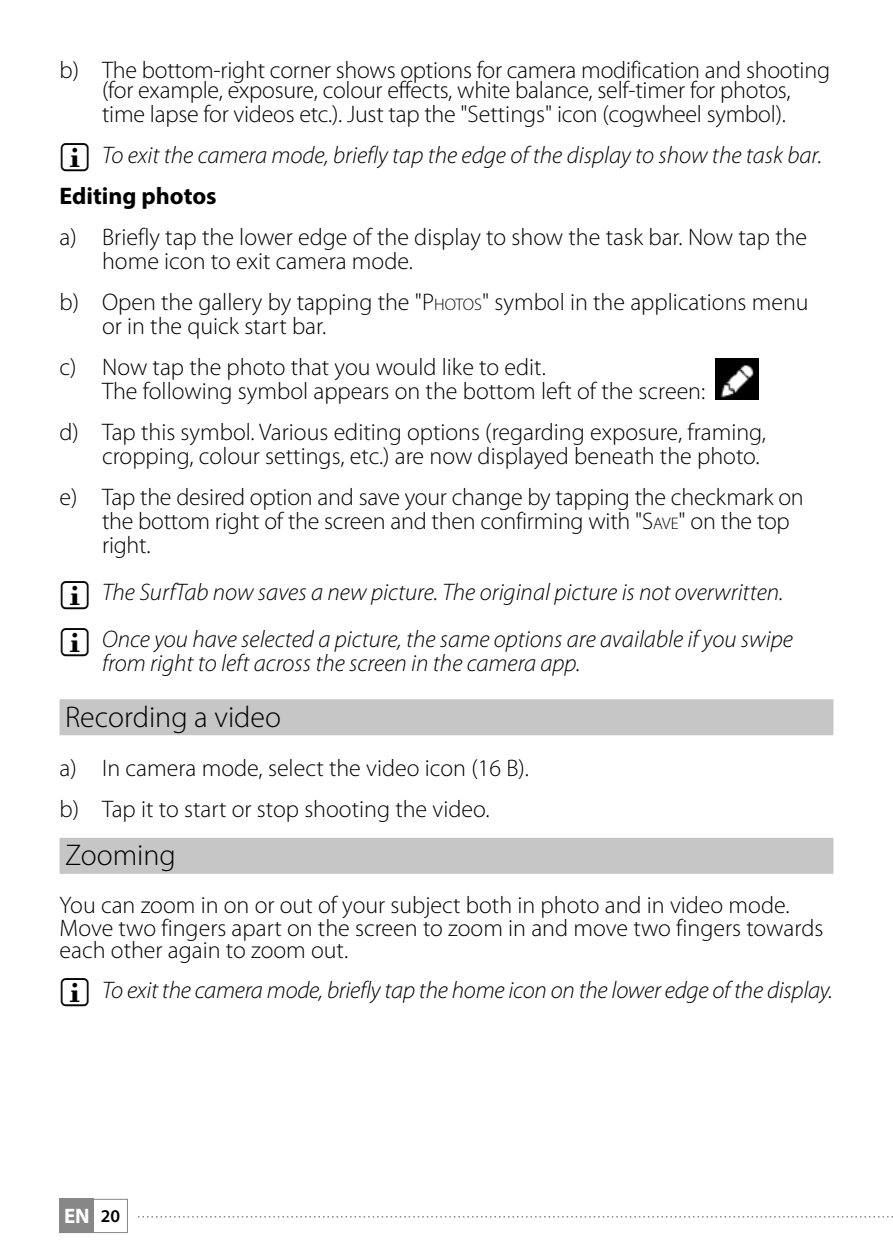
<style>
.page{position:relative;width:893px;height:1259px;background:#fff}
.page>*{position:absolute;margin:0;border:0;box-sizing:border-box;transform-origin:0 0}
.t1{font:300 30px "Myriad Pro";color:#000}
.t2{font:300 24px/24px "Myriad Pro";color:#000}
.t3{font:italic 300 24px/47.1px "Myriad Pro";color:#000}
.t4{font:700 24px "Myriad Pro";color:#000}
.t5{font:700 21px "Myriad Pro";color:#fff}
.s1{font-style:inherit}
.s2{font-size:16.8px}
.s3{font-weight:600;font-size:18px;color:#000}
</style>
<div class="page">
<div style="left:60px;top:1199px;width:34px;height:34px;background:#878787"></div>
<div style="left:60px;top:1199px;width:68px;height:34px;border:1px solid #878787"></div>
<svg style="left:138px;top:1216px;width:755px;height:1px"></svg>
<div style="left:60px;top:699px;width:773px;height:36px;background:#c6c6c6"></div>
<div style="left:60px;top:838px;width:773px;height:36px;background:#c6c6c6"></div>
<img style="left:716px;top:358px;width:43px;height:41px">
<p class="t2" style="left:60px;top:60px;width:772px;line-height:20.4px;text-align:center">b) The bottom-right corner shows options for camera modification and shooting (for example, exposure, colour effects, white balance, self-timer for photos,</p>
<p class="t2" style="left:102px;top:102px;width:685px">time lapse for videos etc.). Just tap the "Settings" icon (cogwheel symbol).</p>
<p class="t3" style="left:102px;top:132px;width:721px">To exit the camera mode, briefly tap the edge of the display to show the task bar.</p>
<p class="t4" style="left:60px;top:180px;width:159px">Editing photos</p>
<p class="t2" style="left:102px;top:225px;width:707px;text-indent:-43px">a) Briefly tap the lower edge of the display to show the task bar. Now tap the home icon to exit camera mode.</p>
<p class="t2" style="left:102px;top:290px;width:708px;text-indent:-43px">b) Open the gallery by tapping the "<span class="s1">P</span><span class="s2">HOTOS</span>" symbol in the applications menu or in the quick start bar.</p>
<p class="t2" style="left:102px;top:355px;width:605px;text-indent:-43px">c) Now tap the photo that you would like to edit.<br>The following symbol appears on the bottom left of the screen:</p>
<p class="t2" style="left:60px;top:420px;width:708px;text-align:right">d) Tap this symbol. Various editing options (regarding exposure, framing, cropping, colour settings, etc.) are now displayed beneath the photo.</p>
<p class="t2" style="left:102px;top:485px;width:703px;text-indent:-43px">e) Tap the desired option and save your change by tapping the checkmark on the bottom right of the screen and then confirming with "<span class="s1">S</span><span class="s2">AVE</span>" on the top right.</p>
<p class="t3" style="left:102px;top:569px;width:692px">The SurfTab now saves a new picture. The original picture is not overwritten.<br>Once you have selected a picture, the same options are available if you swipe</p>
<p class="t3" style="left:102px;top:640px;width:480px">from right to left across the screen in the camera app.</p>
<p class="t1" style="left:65px;top:700px;width:218px">Recording a video</p>
<p class="t2" style="left:60px;top:748px;width:471px;line-height:41.1px">a) In camera mode, select the video icon (16 B). b) Tap it to start or stop shooting the video.</p>
<p class="t1" style="left:65px;top:839px;width:112px">Zooming</p>
<p class="t2" style="left:60px;top:894px;width:765px;line-height:22.5px">You can zoom in on or out of your subject both in photo and in video mode.<br>Move two fingers apart on the screen to zoom in and move two fingers towards each other again to zoom out.</p>
<p class="t3" style="left:102px;top:967px;width:732px">To exit the camera mode, briefly tap the home icon on the lower edge of the display.</p>
<p class="t5" style="left:64px;top:1202px;width:58px">EN <span class="s3">20</span></p>
</div>
